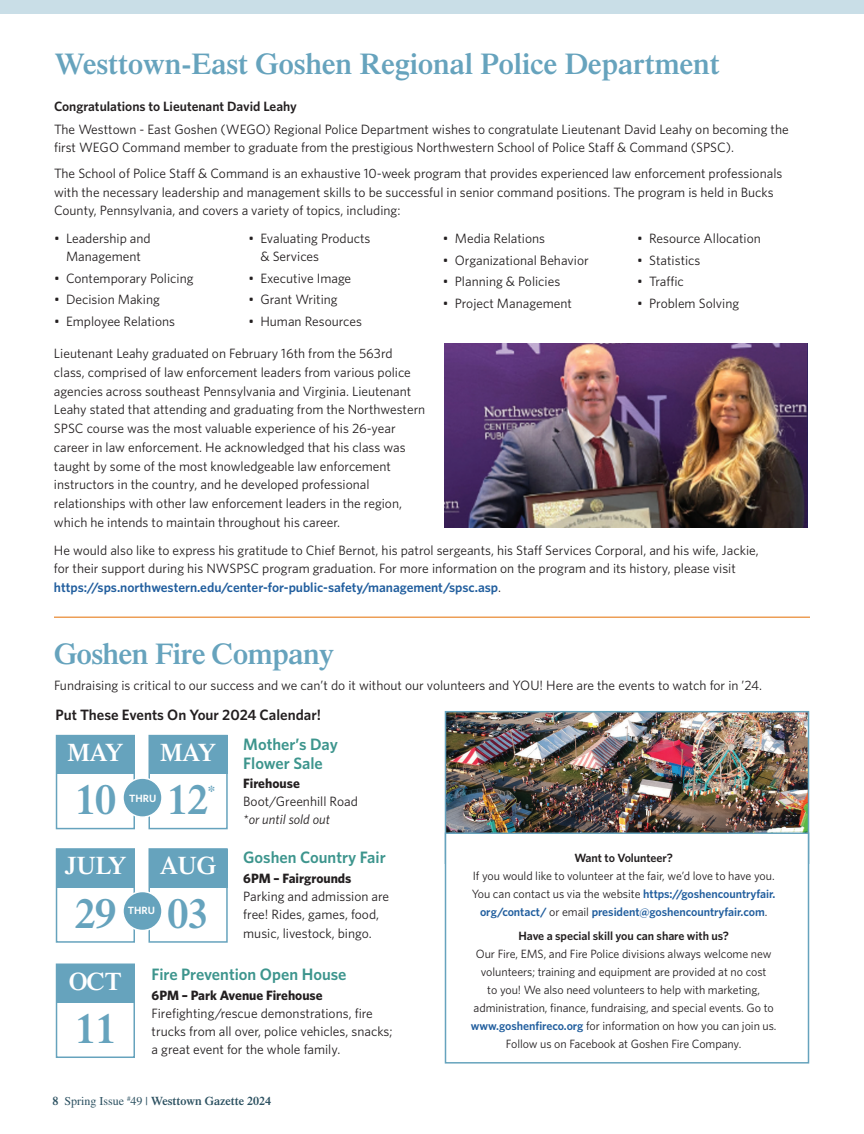
<style>
.page{position:relative;width:864px;height:1134px;background:#fff}
.page>*{position:absolute;margin:0;border:0;box-sizing:border-box;transform-origin:0 0}
.t1{font:600 42px "Times LT Std";letter-spacing:-.015em;color:#66a3bd}
.t2{font:600 30px "Times LT Std";color:#66a3bd}
.t3{font:600 25.2px "Times LT Std";letter-spacing:-.015em;color:#fff}
.t4{font:600 16.5px "Whitney";color:#3d958d}
.t5{font:600 15px "Whitney";color:#231f20}
.t6{font:600 15px "Times LT Std";color:#66a3bd}
.t7{font:13.5px/18.8px "Whitney";color:#231f20}
.t8{font:700 13.5px "Whitney";color:#231f20}
.t9{font:600 13.5px "Whitney";color:#231f20}
.t10{font:italic 13.5px "Whitney";color:#231f20}
.t11{font:12px/18px "Whitney";letter-spacing:-.005em;color:#231f20;text-align:center}
.t12{font:600 12px "Whitney";letter-spacing:-.005em;color:#231f20}
.t13{font:600 12px "Times LT Std";color:#2b5060}
.t14{font:600 10.5px "Whitney";color:#fff}
.s1{font-weight:600;color:#215e9e}
.s2{font-weight:400}
</style>
<div class="page">
<img style="left:448px;top:714px;width:358px;height:118px">
<div style="left:445px;top:711px;width:364px;height:153px;border:2px solid #66a3bd"></div>
<img style="left:445px;top:344px;width:363px;height:184px">
<div style="left:0;top:0;width:864px;height:14px;background:#c9dee7"></div>
<div style="left:445px;top:832px;width:364px;height:232px;background:#fff;border:2px solid #66a3bd"></div>
<div style="left:56px;top:848px;width:79px;height:95px;border:2px solid #66a3bd"></div>
<div style="left:56px;top:849px;width:79px;height:38px;background:#66a3bd"></div>
<div style="left:148px;top:848px;width:80px;height:95px;border:2px solid #66a3bd"></div>
<div style="left:149px;top:849px;width:78px;height:38px;background:#66a3bd"></div>
<div style="left:123px;top:892px;width:39px;height:39px;background:#66a3bd;border-radius:50%"></div>
<div style="left:122px;top:891px;width:41px;height:40px;border:2px solid #fff;border-radius:50%"></div>
<div style="left:56px;top:735px;width:79px;height:94px;border:2px solid #66a3bd"></div>
<div style="left:56px;top:736px;width:79px;height:38px;background:#66a3bd"></div>
<div style="left:148px;top:735px;width:80px;height:94px;border:2px solid #66a3bd"></div>
<div style="left:149px;top:736px;width:78px;height:38px;background:#66a3bd"></div>
<div style="left:123px;top:778px;width:39px;height:39px;background:#66a3bd;border-radius:50%"></div>
<div style="left:122px;top:777px;width:41px;height:41px;border:2px solid #fff;border-radius:50%"></div>
<hr style="left:54px;top:616px;width:756px;height:2px;background:#ed9e56">
<div style="left:56px;top:964px;width:79px;height:94px;border:2px solid #66a3bd"></div>
<div style="left:56px;top:964px;width:79px;height:38px;background:#66a3bd"></div>
<h2 class="t2" style="left:55px;top:46px;width:666px">Westtown-East Goshen Regional Police Department</h2>
<p class="t9" style="left:54px;top:98px;width:244px">Congratulations to Lieutenant David Leahy</p>
<p class="t7" style="left:54px;top:119px;width:736px">The Westtown - East Goshen (WEGO) Regional Police Department wishes to congratulate Lieutenant David Leahy on becoming the first WEGO Command member to graduate from the prestigious Northwestern School of Police Staff &amp; Command (SPSC).</p>
<p class="t7" style="left:54px;top:163px;width:730px">The School of Police Staff &amp; Command is an exhaustive 10-week program that provides experienced law enforcement professionals with the necessary leadership and management skills to be successful in senior command positions. The program is held in Bucks<br>County, Pennsylvania, and covers a variety of topics, including:</p>
<p class="t7" style="left:54px;top:229px;width:98px;line-height:18px;text-align:center">• Leadership and<br>Management</p>
<p class="t7" style="left:54px;top:268px;width:141px">• Contemporary Policing</p>
<p class="t7" style="left:54px;top:290px;width:107px">• Decision Making</p>
<p class="t7" style="left:54px;top:311px;width:123px">• Employee Relations</p>
<p class="t7" style="left:637px;top:229px;width:125px">• Resource Allocation</p>
<p class="t7" style="left:637px;top:250px;width:65px">• Statistics</p>
<p class="t7" style="left:637px;top:272px;width:48px">• Traffic</p>
<p class="t7" style="left:637px;top:293px;width:104px">• Problem Solving</p>
<p class="t7" style="left:443px;top:229px;width:104px">• Media Relations</p>
<p class="t7" style="left:443px;top:250px;width:147px">• Organizational Behavior</p>
<p class="t7" style="left:443px;top:272px;width:119px">• Planning &amp; Policies</p>
<p class="t7" style="left:443px;top:293px;width:131px">• Project Management</p>
<p class="t7" style="left:260px;top:229px;width:112px;line-height:18px;text-indent:-12px">• Evaluating Products &amp; Services</p>
<p class="t7" style="left:248px;top:268px;width:104px">• Executive Image</p>
<p class="t7" style="left:248px;top:290px;width:91px">• Grant Writing</p>
<p class="t7" style="left:248px;top:311px;width:115px">• Human Resources</p>
<p class="t7" style="left:54px;top:344px;width:373px">Lieutenant Leahy graduated on February 16th from the 563rd class, comprised of law enforcement leaders from various police agencies across southeast Pennsylvania and Virginia. Lieutenant Leahy stated that attending and graduating from the Northwestern SPSC course was the most valuable experience of his 26-year career in law enforcement. He acknowledged that his class was taught by some of the most knowledgeable law enforcement instructors in the country, and he developed professional relationships with other law enforcement leaders in the region, which he intends to maintain throughout his career.</p>
<p class="t7" style="left:54px;top:540px;width:706px">He would also like to express his gratitude to Chief Bernot, his patrol sergeants, his Staff Services Corporal, and his wife, Jackie, for their support during his NWSPSC program graduation. For more information on the program and its history, please visit <span class="s1">https://sps.northwestern.edu/center-for-public-safety/management/spsc.asp</span>.</p>
<h2 class="t2" style="left:54px;top:636px;width:282px">Goshen Fire Company</h2>
<p class="t5" style="left:56px;top:705px;width:267px">Put These Events On Your 2024 Calendar!</p>
<p class="t7" style="left:54px;top:675px;width:710px">Fundraising is critical to our success and we can’t do it without our volunteers and YOU! Here are the events to watch for in ’24.</p>
<h3 class="t3" style="left:67px;top:738px;width:57px">MAY</h3>
<h3 class="t3" style="left:160px;top:738px;width:57px">MAY</h3>
<h1 class="t1" style="left:167px;top:775px;width:43px">12</h1>
<p class="t6" style="left:208px;top:782px;width:9px">*</p>
<h1 class="t1" style="left:75px;top:775px;width:43px">10</h1>
<p class="t14" style="left:129px;top:791px;width:29px">THRU</p>
<h3 class="t3" style="left:160px;top:851px;width:58px">AUG</h3>
<h1 class="t1" style="left:167px;top:889px;width:43px">03</h1>
<h3 class="t3" style="left:64px;top:851px;width:64px">JULY</h3>
<h1 class="t1" style="left:75px;top:889px;width:43px">29</h1>
<p class="t14" style="left:128px;top:904px;width:29px">THRU</p>
<p class="t4" style="left:243px;top:733px;width:96px">Mother’s Day</p>
<p class="t4" style="left:243px;top:752px;width:81px">Flower Sale</p>
<p class="t8" style="left:243px;top:775px;width:58px">Firehouse</p>
<p class="t7" style="left:243px;top:792px;width:116px">Boot/Greenhill Road</p>
<p class="t10" style="left:243px;top:811px;width:88px">*or until sold out</p>
<p class="t4" style="left:243px;top:846px;width:144px">Goshen Country Fair</p>
<p class="t8" style="left:243px;top:869px;width:110px">6PM – Fairgrounds</p>
<p class="t7" style="left:243px;top:887px;width:147px;line-height:18.3px">Parking and admission are free! Rides, games, food, music, livestock, bingo.</p>
<h3 class="t3" style="left:69px;top:966px;width:54px">OCT</h3>
<h1 class="t1" style="left:75px;top:1004px;width:43px">11</h1>
<p class="t4" style="left:152px;top:963px;width:196px">Fire Prevention Open House</p>
<p class="t8" style="left:152px;top:986px;width:173px">6PM – Park Avenue Firehouse</p>
<p class="t7" style="left:152px;top:1004px;width:242px;line-height:18px">Firefighting/rescue demonstrations, fire trucks from all over, police vehicles, snacks; a great event for the whole family.</p>
<p class="t13" style="left:52px;top:1094px;width:220px">8 <span class="s2">Spring Issue</span> <sup>#</sup><span class="s2">49 |</span> Westtown Gazette 2024</p>
<p class="t12" style="left:574px;top:850px;width:100px">Want to Volunteer?</p>
<p class="t11" style="left:472px;top:866px;width:305px">If you would like to volunteer at the fair, we’d love to have you.<br>You can contact us via the website <span class="s1">https://goshencountryfair. org/contact/</span> or email <span class="s1">president@goshencountryfair.com</span>.</p>
<p class="t12" style="left:518px;top:928px;width:212px">Have a special skill you can share with us?</p>
<p class="t11" style="left:471px;top:945px;width:307px">Our Fire, EMS, and Fire Police divisions always welcome new volunteers; training and equipment are provided at no cost<br>to you! We also need volunteers to help with marketing, administration, finance, fundraising, and special events. Go to <span class="s1">www.goshenfireco.org</span> for information on how you can join us.<br>Follow us on Facebook at Goshen Fire Company.</p>
</div>
